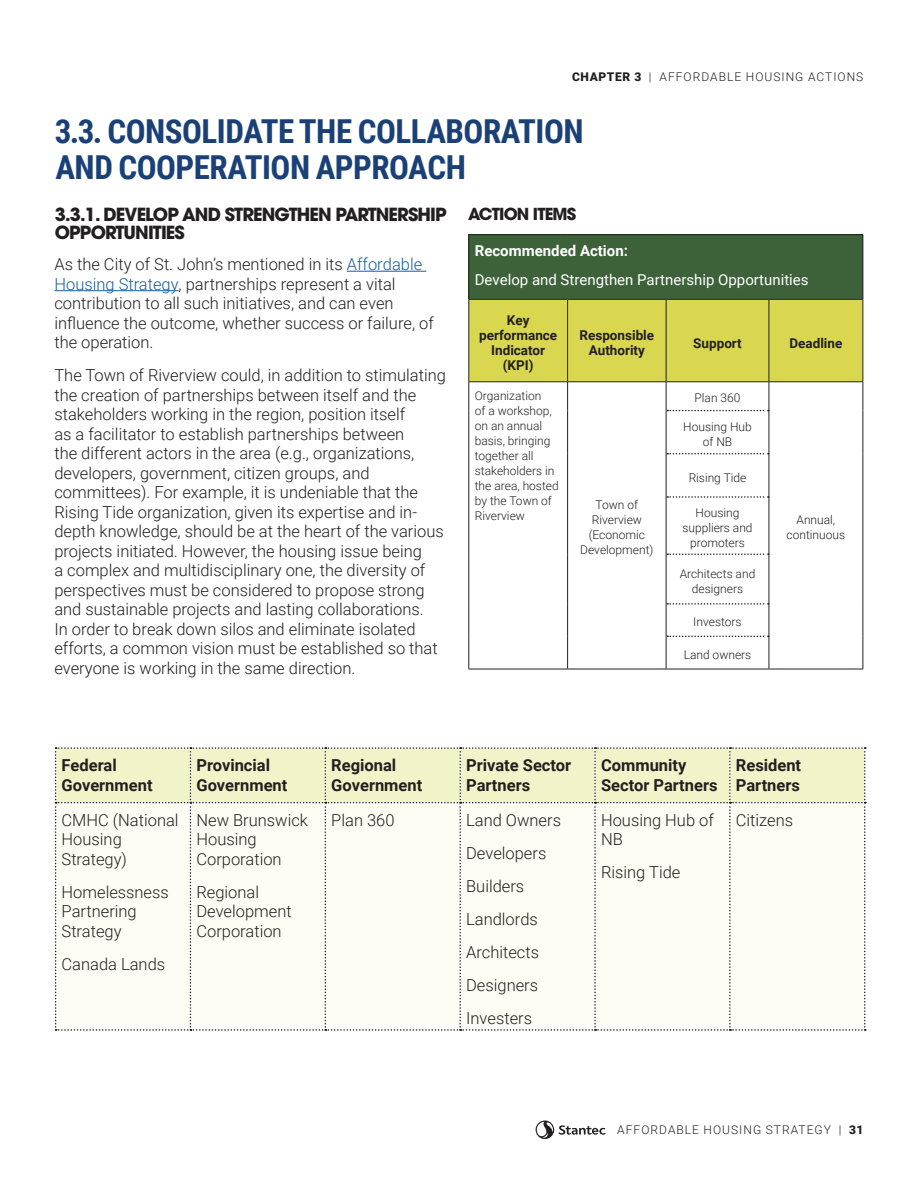
<style>
.page{position:relative;width:918px;height:1188px;background:#fff}
.page>*{position:absolute;margin:0;border:0;box-sizing:border-box;transform-origin:0 0}
.T-2{font:700 33px/36px "Roboto Condensed";letter-spacing:-.015em;color:#1a4078}
.T-3{font:700 18px/18px "ITC Avant Garde Pro";letter-spacing:-.05em;color:#231f20}
.Texte{font:300 16.5px/19.5px "Roboto";color:#231f20}
.Texte-2{font:700 16.5px/19.5px "Roboto";color:#231f20}
.T-3-2{font:700 16.5px "ITC Avant Garde Pro";letter-spacing:-.05em;color:#231f20}
.Texte-3{font:15px "Roboto";color:#fff}
.Texte-4{font:700 15px "Roboto";color:#fff}
.Texte-5{font:700 13.5px/15px "Roboto";color:#231f20;text-align:center}
.Texte-6{font:300 12px/15px "Roboto";color:#231f20;text-align:center}
.Texte-7{font:300 12px "Roboto";letter-spacing:.085em;color:#231f20}
.s1{font-weight:900}
.s2{color:#175d9e}
</style>
<div class="page">
<svg style="left:535px;top:1120px;width:71px;height:19px"></svg>
<hr style="left:347px;top:271px;width:79px;height:1px;background:#175d9e">
<hr style="left:54px;top:290px;width:125px;height:1px;background:#175d9e">
<svg style="left:55px;top:747px;width:811px;height:284px"></svg>
<div style="left:469px;top:235px;width:394px;height:64px;background:#3d6239"></div>
<svg style="left:667px;top:453px;width:102px;height:2px"></svg>
<svg style="left:667px;top:496px;width:102px;height:2px"></svg>
<svg style="left:667px;top:553px;width:102px;height:2px"></svg>
<svg style="left:667px;top:603px;width:102px;height:2px"></svg>
<svg style="left:667px;top:636px;width:102px;height:1px"></svg>
<hr style="left:468px;top:234px;width:100px;height:1px;background:#231f20">
<hr style="left:468px;top:235px;width:1px;height:64px;background:#231f20">
<hr style="left:568px;top:234px;width:98px;height:1px;background:#231f20">
<hr style="left:666px;top:234px;width:103px;height:1px;background:#231f20">
<hr style="left:769px;top:234px;width:94px;height:1px;background:#231f20">
<hr style="left:862px;top:235px;width:1px;height:64px;background:#231f20">
<hr style="left:468px;top:411px;width:1px;height:43px;background:#231f20">
<hr style="left:567px;top:411px;width:1px;height:43px;background:#231f20">
<hr style="left:468px;top:454px;width:1px;height:43px;background:#231f20">
<hr style="left:567px;top:454px;width:1px;height:43px;background:#231f20">
<hr style="left:468px;top:497px;width:1px;height:57px;background:#231f20">
<hr style="left:567px;top:497px;width:1px;height:57px;background:#231f20">
<hr style="left:468px;top:554px;width:1px;height:50px;background:#231f20">
<hr style="left:567px;top:554px;width:1px;height:50px;background:#231f20">
<hr style="left:468px;top:604px;width:1px;height:32px;background:#231f20">
<hr style="left:567px;top:604px;width:1px;height:32px;background:#231f20">
<hr style="left:468px;top:636px;width:1px;height:33px;background:#231f20">
<hr style="left:567px;top:636px;width:1px;height:33px;background:#231f20">
<hr style="left:468px;top:669px;width:100px;height:1px;background:#231f20">
<hr style="left:568px;top:669px;width:98px;height:1px;background:#231f20">
<svg style="left:468px;top:299px;width:395px;height:112px"></svg>
<hr style="left:862px;top:411px;width:1px;height:43px;background:#231f20">
<hr style="left:862px;top:454px;width:1px;height:43px;background:#231f20">
<hr style="left:862px;top:497px;width:1px;height:57px;background:#231f20">
<hr style="left:862px;top:554px;width:1px;height:50px;background:#231f20">
<hr style="left:862px;top:604px;width:1px;height:32px;background:#231f20">
<hr style="left:862px;top:636px;width:1px;height:33px;background:#231f20">
<hr style="left:769px;top:669px;width:94px;height:1px;background:#231f20">
<hr style="left:666px;top:411px;width:1px;height:43px;background:#231f20">
<hr style="left:769px;top:411px;width:1px;height:43px;background:#231f20">
<hr style="left:666px;top:454px;width:1px;height:43px;background:#231f20">
<hr style="left:769px;top:454px;width:1px;height:43px;background:#231f20">
<hr style="left:666px;top:497px;width:1px;height:57px;background:#231f20">
<hr style="left:769px;top:497px;width:1px;height:57px;background:#231f20">
<hr style="left:666px;top:554px;width:1px;height:50px;background:#231f20">
<hr style="left:769px;top:554px;width:1px;height:50px;background:#231f20">
<hr style="left:666px;top:604px;width:1px;height:32px;background:#231f20">
<hr style="left:769px;top:604px;width:1px;height:32px;background:#231f20">
<hr style="left:666px;top:636px;width:1px;height:33px;background:#231f20">
<hr style="left:769px;top:636px;width:1px;height:33px;background:#231f20">
<hr style="left:666px;top:669px;width:103px;height:1px;background:#231f20">
<p class="Texte-7" style="left:572px;top:68px;width:293px"><span class="s1">CHAPTER 3</span> | AFFORDABLE HOUSING ACTIONS</p>
<p class="T-2" style="left:55px;top:112px;width:530px">3.3. CONSOLIDATE THE COLLABORATION<br>AND COOPERATION APPROACH</p>
<p class="T-3" style="left:55px;top:205px;width:393px">3.3.1. DEVELOP AND STRENGTHEN PARTNERSHIP<br>OPPORTUNITIES</p>
<p class="Texte" style="left:54px;top:254px;width:381px">As the City of St. John’s mentioned in its <span class="s2">Affordable Housing Strategy</span>, partnerships represent a vital contribution to all such initiatives, and can even influence the outcome, whether success or failure, of the operation.</p>
<p class="Texte" style="left:54px;top:365px;width:393px">The Town of Riverview could, in addition to stimulating the creation of partnerships between itself and the stakeholders working in the region, position itself<br>as a facilitator to establish partnerships between<br>the different actors in the area (e.g., organizations, developers, government, citizen groups, and committees). For example, it is undeniable that the Rising Tide organization, given its expertise and in&shy;depth knowledge, should be at the heart of the various projects initiated. However, the housing issue being<br>a complex and multidisciplinary one, the diversity of perspectives must be considered to propose strong and sustainable projects and lasting collaborations.<br>In order to break down silos and eliminate isolated efforts, a common vision must be established so that everyone is working in the same direction.</p>
<p class="T-3-2" style="left:468px;top:203px;width:110px">ACTION ITEMS</p>
<p class="Texte-4" style="left:475px;top:241px;width:155px">Recommended Action:</p>
<p class="Texte-3" style="left:475px;top:269px;width:335px">Develop and Strengthen Partnership Opportunities</p>
<p class="Texte-5" style="left:479px;top:312px;width:80px">Key performance<br>Indicator (KPI)</p>
<p class="Texte-5" style="left:580px;top:327px;width:76px">Responsible<br>Authority</p>
<p class="Texte-5" style="left:693px;top:335px;width:50px">Support</p>
<p class="Texte-5" style="left:789px;top:335px;width:54px">Deadline</p>
<p class="Texte-6" style="left:475px;top:388px;width:85px;text-align:left">Organization<br>of a workshop, on an annual basis, bringing together all stakeholders in the area, hosted by the Town of<br>Riverview</p>
<p class="Texte-6" style="left:695px;top:390px;width:47px">Plan 360</p>
<p class="Texte-6" style="left:683px;top:419px;width:70px">Housing Hub of NB</p>
<p class="Texte-6" style="left:689px;top:469px;width:59px">Rising Tide</p>
<p class="Texte-6" style="left:682px;top:505px;width:72px">Housing suppliers and promoters</p>
<p class="Texte-6" style="left:680px;top:566px;width:77px">Architects and designers</p>
<p class="Texte-6" style="left:693px;top:614px;width:50px">Investors</p>
<p class="Texte-6" style="left:684px;top:647px;width:69px">Land owners</p>
<p class="Texte-6" style="left:580px;top:497px;width:75px">Town of<br>Riverview (Economic<br>Development)</p>
<p class="Texte-6" style="left:787px;top:512px;width:60px">Annual, continuous</p>
<p class="Texte-2" style="left:62px;top:755px;width:93px">Federal<br>Government</p>
<p class="Texte-2" style="left:196px;top:755px;width:93px">Provincial<br>Government</p>
<p class="Texte-2" style="left:331px;top:755px;width:93px">Regional<br>Government</p>
<p class="Texte-2" style="left:466px;top:755px;width:107px">Private Sector<br>Partners</p>
<p class="Texte-2" style="left:601px;top:755px;width:118px">Community<br>Sector Partners</p>
<p class="Texte-2" style="left:736px;top:755px;width:67px">Resident<br>Partners</p>
<p class="Texte" style="left:62px;top:810px;width:119px">CMHC (National<br>Housing<br>Strategy)</p>
<p class="Texte" style="left:62px;top:882px;width:109px">Homelessness<br>Partnering<br>Strategy</p>
<p class="Texte" style="left:62px;top:954px;width:105px">Canada Lands</p>
<p class="Texte" style="left:601px;top:810px;width:114px">Housing Hub of<br>NB</p>
<p class="Texte" style="left:601px;top:862px;width:81px">Rising Tide</p>
<p class="Texte" style="left:196px;top:810px;width:113px">New Brunswick<br>Housing<br>Corporation</p>
<p class="Texte" style="left:196px;top:882px;width:97px">Regional<br>Development<br>Corporation</p>
<p class="Texte" style="left:331px;top:810px;width:65px">Plan 360</p>
<p class="Texte" style="left:466px;top:810px;width:96px">Land Owners</p>
<p class="Texte" style="left:466px;top:843px;width:82px">Developers</p>
<p class="Texte" style="left:466px;top:876px;width:60px">Builders</p>
<p class="Texte" style="left:466px;top:909px;width:73px">Landlords</p>
<p class="Texte" style="left:466px;top:942px;width:74px">Architects</p>
<p class="Texte" style="left:466px;top:975px;width:74px">Designers</p>
<p class="Texte" style="left:466px;top:1008px;width:67px">Investers</p>
<p class="Texte" style="left:736px;top:810px;width:59px">Citizens</p>
<p class="Texte-7" style="left:617px;top:1122px;width:248px">AFFORDABLE HOUSING STRATEGY | <span class="s1">31</span></p>
</div>
